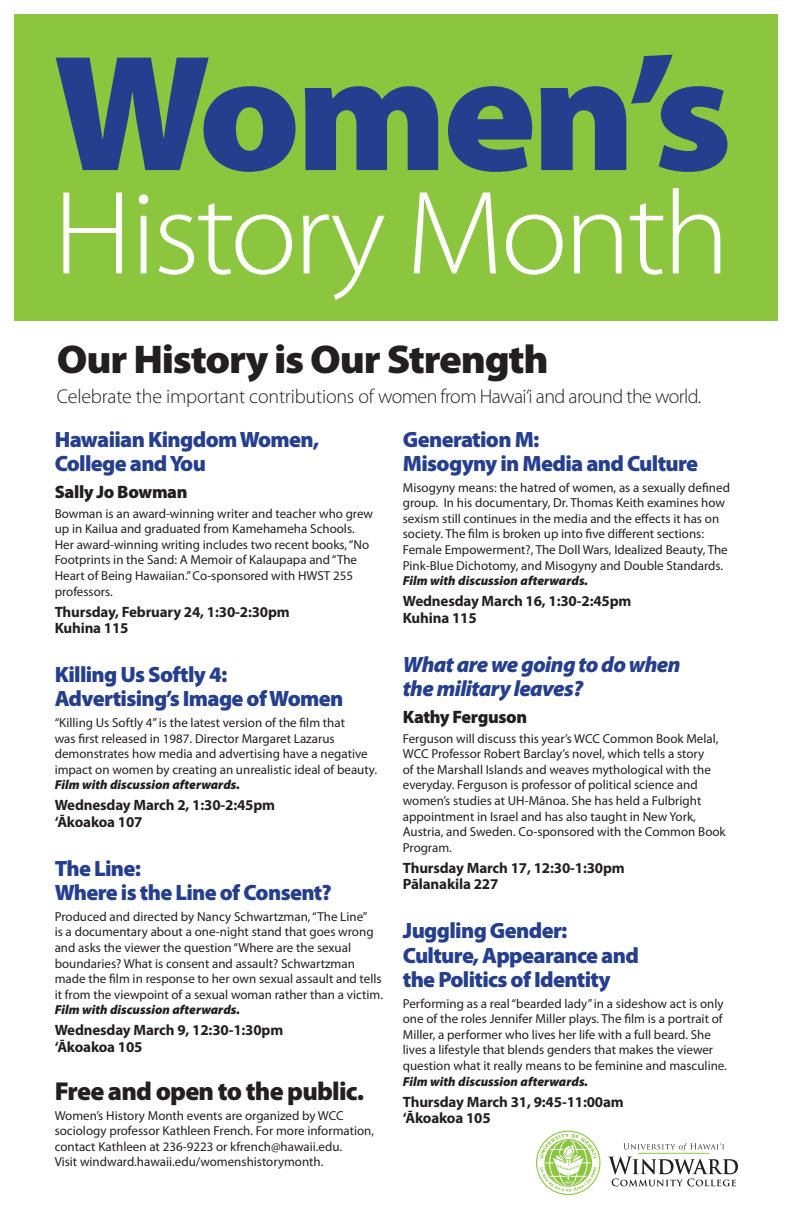
<style>
.page{position:relative;width:792px;height:1224px;background:#fff}
.page>*{position:absolute;margin:0;border:0;box-sizing:border-box;transform-origin:0 0}
.t1{font:900 166.8px "Myriad Pro";letter-spacing:-.03em;color:#253f8e;scale:1.05 1}
.t2{font:300 120.1px "Myriad Pro";letter-spacing:-.03em;color:#fff;scale:1.05 1}
.t3{font:900 40.3px "Myriad Pro";letter-spacing:-.03em;color:#231f20;scale:1.05 1}
.t4{font:900 26px "Myriad Pro";letter-spacing:-.03em;color:#231f20}
.t5{font:900 22.2px/24.4px "Myriad Pro";letter-spacing:-.03em;color:#253f8e}
.t6{font:italic 900 22.2px/24.4px "Myriad Pro";letter-spacing:-.03em;color:#253f8e}
.t7{font:300 20px "Myriad Pro";letter-spacing:-.01em;color:#231f20}
.Speaker{font:900 18px "Myriad Pro";letter-spacing:-.02em;color:#231f20}
.VENUE{font:700 15px "Myriad Pro";letter-spacing:-.01em;color:#231f20}
.Description{font:13px/15.6px "Myriad Pro";color:#231f20}
.s1{font-weight:900;font-style:italic}
</style>
<div class="page">
<div style="left:14px;top:14px;width:764px;height:307px;background:#8bc63e"></div>
<svg style="left:537px;top:1131px;width:63px;height:64px"></svg>
<div style="left:536px;top:1131px;width:65px;height:64px;border:1px solid #8bc63e;border-radius:50%"></div>
<svg style="left:540px;top:1134px;width:57px;height:58px"></svg>
<svg style="left:623px;top:1143px;width:101px;height:8px"></svg>
<svg style="left:609px;top:1157px;width:129px;height:29px"></svg>
<hr style="left:638px;top:1153px;width:72px;height:1px;background:#8bc63e">
<p class="t1" style="left:53px;top:2px;width:648px">Women’s</p>
<p class="t2" style="left:53px;top:161px;width:646px">History Month</p>
<p class="t3" style="left:57px;top:332px;width:470px">Our History is Our Strength</p>
<p class="t7" style="left:57px;top:384px;width:646px">Celebrate the important contributions of women from Hawai‘i and around the world.</p>
<p class="t5" style="left:55px;top:426px;width:266px">Hawaiian Kingdom Women,<br>College and You</p>
<p class="Speaker" style="left:55px;top:479px;width:134px">Sally Jo Bowman</p>
<p class="Description" style="left:55px;top:505px;width:320px">Bowman is an award-winning writer and teacher who grew up in Kailua and graduated from Kamehameha Schools.<br>Her award-winning writing includes two recent books, “No Footprints in the Sand: A Memoir of Kalaupapa and “The Heart of Being Hawaiian.” Co-sponsored with HWST 255 professors.</p>
<p class="VENUE" style="left:55px;top:602px;width:237px">Thursday, February 24, 1:30-2:30pm</p>
<p class="VENUE" style="left:55px;top:618px;width:75px">Kuhina 115</p>
<p class="t5" style="left:55px;top:661px;width:290px">Killing Us Softly 4:<br>Advertising’s Image of Women</p>
<p class="Description" style="left:55px;top:715px;width:324px">“Killing Us Softly 4” is the latest version of the film that<br>was first released in 1987. Director Margaret Lazarus demonstrates how media and advertising have a negative impact on women by creating an unrealistic ideal of beauty.<br><span class="s1">Film with discussion afterwards.</span></p>
<p class="VENUE" style="left:55px;top:796px;width:222px">Wednesday March 2, 1:30-2:45pm</p>
<p class="VENUE" style="left:55px;top:812px;width:89px">‘Ākoakoa 107</p>
<p class="t5" style="left:55px;top:855px;width:279px">The Line:<br>Where is the Line of Consent?</p>
<p class="Description" style="left:55px;top:908px;width:330px">Produced and directed by Nancy Schwartzman, “The Line”<br>is a documentary about a one-night stand that goes wrong and asks the viewer the question “Where are the sexual boundaries? What is consent and assault? Schwartzman made the film in response to her own sexual assault and tells it from the viewpoint of a sexual woman rather than a victim.<br><span class="s1">Film with discussion afterwards.</span></p>
<p class="VENUE" style="left:55px;top:1021px;width:230px">Wednesday March 9, 12:30-1:30pm</p>
<p class="VENUE" style="left:55px;top:1037px;width:89px">‘Ākoakoa 105</p>
<p class="t5" style="left:403px;top:426px;width:297px">Generation M:<br>Misogyny in Media and Culture</p>
<p class="Description" style="left:403px;top:479px;width:329px">Misogyny means: the hatred of women, as a sexually defined group. In his documentary, Dr. Thomas Keith examines how sexism still continues in the media and the effects it has on society. The film is broken up into five different sections:<br>Female Empowerment?, The Doll Wars, Idealized Beauty, The Pink-Blue Dichotomy, and Misogyny and Double Standards.<br><span class="s1">Film with discussion afterwards.</span></p>
<p class="VENUE" style="left:403px;top:591px;width:230px">Wednesday March 16, 1:30-2:45pm</p>
<p class="VENUE" style="left:403px;top:608px;width:75px">Kuhina 115</p>
<p class="t6" style="left:403px;top:651px;width:279px">What are we going to do when the military leaves?</p>
<p class="Speaker" style="left:403px;top:704px;width:126px">Kathy Ferguson</p>
<p class="Description" style="left:403px;top:730px;width:324px">Ferguson will discuss this year’s WCC Common Book Melal, WCC Professor Robert Barclay’s novel, which tells a story<br>of the Marshall Islands and weaves mythological with the everyday. Ferguson is professor of political science and women’s studies at UH-Mānoa. She has held a Fulbright appointment in Israel and has also taught in New York, Austria, and Sweden. Co-sponsored with the Common Book Program.</p>
<p class="VENUE" style="left:403px;top:858px;width:224px">Thursday March 17, 12:30-1:30pm</p>
<p class="VENUE" style="left:403px;top:875px;width:97px">Pālanakila 227</p>
<p class="t5" style="left:403px;top:918px;width:238px">Juggling Gender:<br>Culture, Appearance and the Politics of Identity</p>
<p class="Description" style="left:403px;top:995px;width:326px">Performing as a real “bearded lady” in a sideshow act is only one of the roles Jennifer Miller plays. The film is a portrait of Miller, a performer who lives her life with a full beard. She lives a lifestyle that blends genders that makes the viewer question what it really means to be feminine and masculine.<br><span class="s1">Film with discussion afterwards.</span></p>
<p class="VENUE" style="left:403px;top:1092px;width:222px">Thursday March 31, 9:45-11:00am</p>
<p class="VENUE" style="left:403px;top:1108px;width:89px">‘Ākoakoa 105</p>
<p class="t4" style="left:55px;top:1073px;width:311px">Free and open to the public.</p>
<p class="Description" style="left:55px;top:1107px;width:321px">Women’s History Month events are organized by WCC sociology professor Kathleen French. For more information, contact Kathleen at 236-9223 or kfrench@hawaii.edu.<br>Visit windward.hawaii.edu/womenshistorymonth.</p>
</div>
